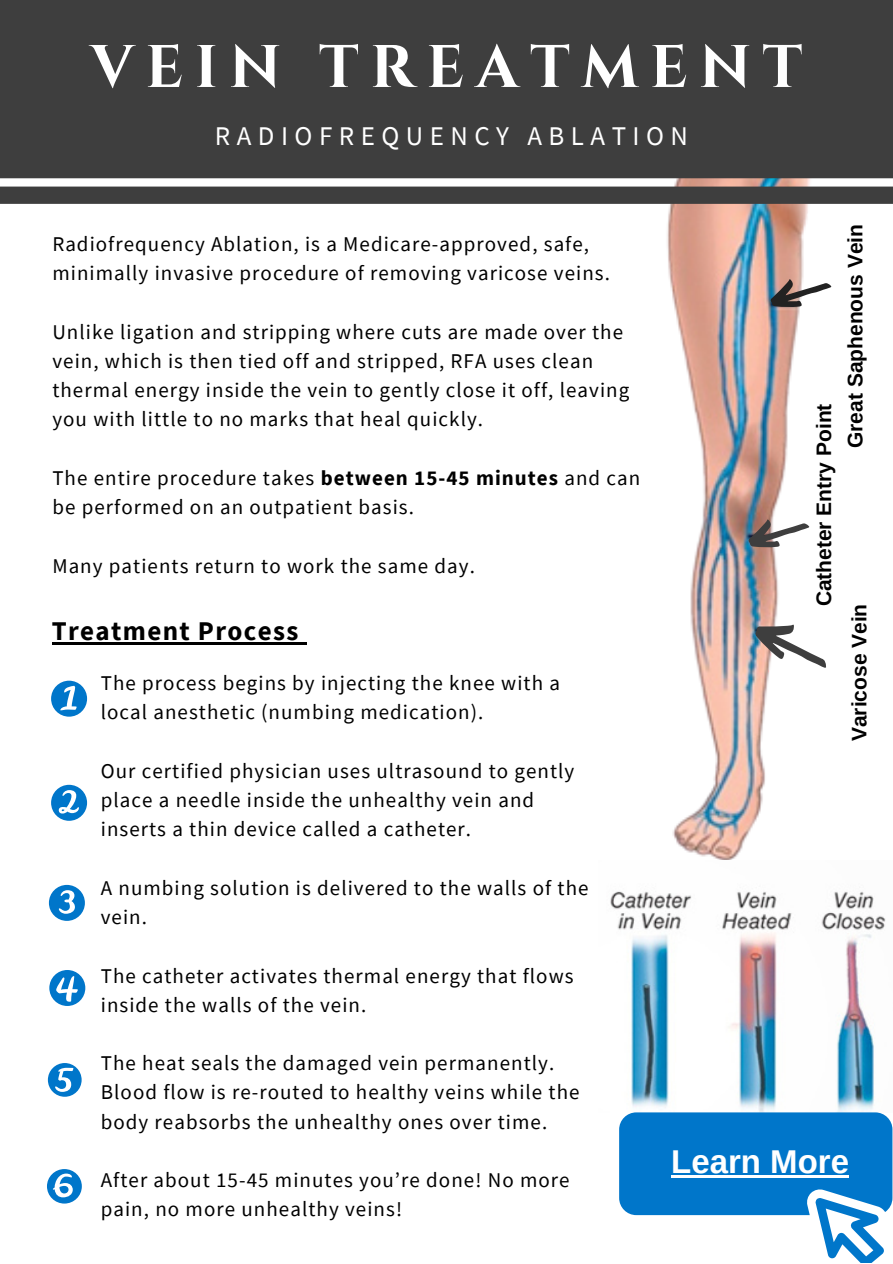
<style>
.page{position:relative;width:893px;height:1264px;background:#fff}
.page>*{position:absolute;margin:0;border:0;box-sizing:border-box;transform-origin:0 0}
.t1{font:700 60px "Cinzel";letter-spacing:.19em;color:#fff}
.t2{font:700 33px "Arimo";color:#fff}
.t3{font:27px "Source Sans Pro";letter-spacing:.24em;color:#fff}
.t4{font:700 27px "Source Sans Pro";letter-spacing:.05em;color:#000}
.t5{font:21px/29.2px "Source Sans Pro";letter-spacing:.05em;color:#000}
.t6{font:700 21px "Arimo";color:#000}
.s1{font-weight:700}
</style>
<div class="page">
<img style="left:667px;top:204px;width:141px;height:656px">
<div style="left:0;top:0;width:892px;height:204px;background:#3e3e3e"></div>
<img style="left:610px;top:891px;width:276px;height:221px">
<svg style="left:766px;top:270px;width:66px;height:43px"></svg>
<svg style="left:744px;top:510px;width:66px;height:43px"></svg>
<svg style="left:749px;top:609px;width:77px;height:72px"></svg>
<svg style="left:51px;top:784px;width:36px;height:36px"></svg>
<svg style="left:51px;top:680px;width:36px;height:36px"></svg>
<svg style="left:49px;top:884px;width:36px;height:36px"></svg>
<svg style="left:49px;top:970px;width:36px;height:35px"></svg>
<svg style="left:48px;top:1063px;width:34px;height:33px"></svg>
<svg style="left:47px;top:1169px;width:35px;height:34px"></svg>
<hr style="left:52px;top:642px;width:248px;height:3px;background:#000">
<svg style="left:300px;top:642px;width:6px;height:3px"></svg>
<svg style="left:619px;top:1112px;width:273px;height:150px"></svg>
<hr style="left:671px;top:1174px;width:178px;height:3px;background:#fff">
<p class="t1" style="left:90px;top:29px;width:713px">VEIN TREATMENT</p>
<p class="t3" style="left:215px;top:118px;width:474px">RADIOFREQUENCY ABLATION</p>
<p class="t5" style="left:52px;top:228px;width:559px">Radiofrequency Ablаtіоn, is a Mеdісаrе-apprоvеd, safe, minimally invasive procedure of removing varicose veins.</p>
<p class="t5" style="left:52px;top:316px;width:578px">Unlike ligation and stripping where cuts are made over the vein, which is then tied off and stripped, RFA uses clean thermal energy inside the vein to gently close it off, leaving you with little to no marks that heal quickly.</p>
<p class="t5" style="left:52px;top:462px;width:589px">The entire procedure takes <span class="s1">between 15-45 minutes</span> and can be performed on an outpatient basis.</p>
<p class="t5" style="left:52px;top:550px;width:424px">Many patients return to work the same day.</p>
<p class="t4" style="left:52px;top:614px;width:248px">Treatment Process</p>
<p class="t5" style="left:101px;top:668px;width:460px">The process begins by injecting the knee with a local anesthetic (numbing medication).</p>
<p class="t5" style="left:101px;top:755px;width:475px">Our certified physician uses ultrasound to gently place a needle inside the unhealthy vein and inserts a thin device called a catheter.</p>
<p class="t5" style="left:101px;top:872px;width:489px">A numbing solution is delivered to the walls of the vein.</p>
<p class="t5" style="left:101px;top:960px;width:474px">The catheter activates thermal energy that flows inside the walls of the vein.</p>
<p class="t6" style="left:812px;top:606px;width:204px;rotate:-90deg">Catheter Entry Point</p>
<p class="t6" style="left:843px;top:448px;width:225px;rotate:-90deg">Great Saphenous Vein</p>
<p class="t6" style="left:847px;top:741px;width:139px;rotate:-90deg">Varicose Vein</p>
<p class="t5" style="left:101px;top:1048px;width:480px">The heat seals the damaged vein permanently.<br>Blood flow is re-routed to healthy veins while the body reabsorbs the unhealthy ones over time.</p>
<p class="t5" style="left:101px;top:1165px;width:470px">After about 15-45 minutes you’re done! No more pain, no more unhealthy veins!</p>
<p class="t2" style="left:671px;top:1142px;width:179px">Learn More</p>
</div>
